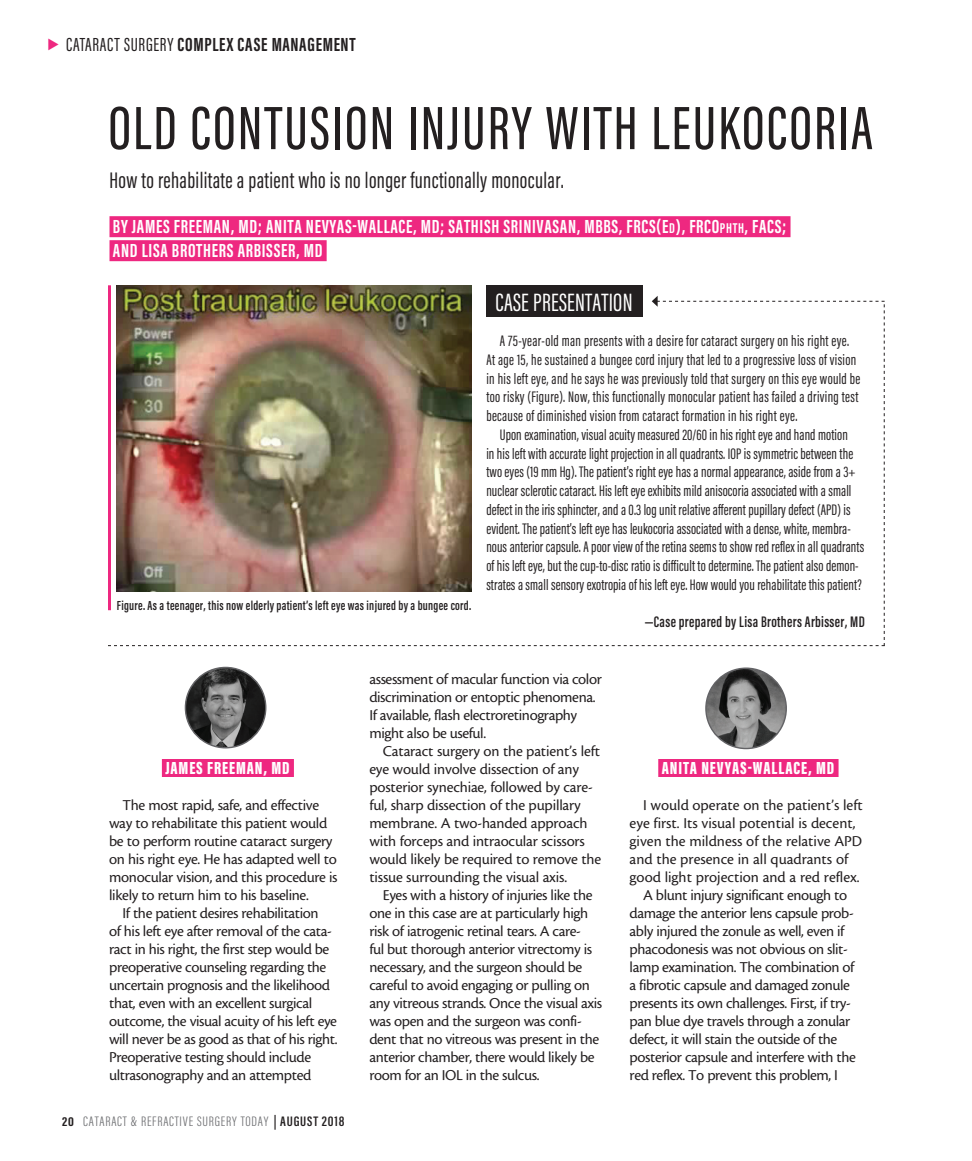
<style>
.page{position:relative;width:972px;height:1161px;background:#fff}
.page>*{position:absolute;margin:0;border:0;box-sizing:border-box;transform-origin:0 0}
.headline{font:500 63px "Acumin Pro Extra Cond";letter-spacing:.035em;color:#231f20}
.sidebar_h1{font:25.95px "Acumin Pro Extra Cond";letter-spacing:.01em;color:#fff}
.deck{font:23.25px "Acumin Pro Extra Cond";letter-spacing:.015em;color:#231f20}
.author{font:700 19.5px/24px "Acumin Pro Extra Cond";letter-spacing:.035em;color:#fff}
.t1{font:700 19.5px "Acumin Pro Extra Cond";letter-spacing:.035em;color:#231f20}
.subhead{font:900 18px "Acumin Pro Extra Cond";letter-spacing:.05em;color:#fff}
.body{font:15.75px/18px "Cronos MM 408 10";letter-spacing:-.025em;color:#231f20}
.sidebar_body{font:15.75px/18.8px "Acumin Pro Extra Cond";letter-spacing:.005em;color:#231f20}
.body-2{font:15.75px/18px "Cronos MM 408 10";color:#231f20}
.sidebar_author{font:600 15.75px "Acumin Pro Extra Cond";letter-spacing:.02em;color:#231f20}
.t2{font:300 14.1px "Acumin Pro Extra Cond";letter-spacing:.05em;color:#6c6d70;scale:1.11 1}
.t3{font:600 13.5px "Acumin Pro Extra Cond";letter-spacing:.02em;color:#231f20}
.s1{font-weight:400}
.s2{font-size:14.7px}
.s3{font-style:inherit}
.s4{font-weight:700;font-size:13.35px;color:#231f20}
.s5{font-weight:600;color:#231f20}
</style>
<div class="page">
<div style="left:110px;top:216px;width:681px;height:21px;background:#ee2880"></div>
<div style="left:110px;top:240px;width:217px;height:21px;background:#ee2880"></div>
<img style="left:116px;top:285px;width:356px;height:11px">
<hr style="left:108px;top:285px;width:3px;height:325px;background:#ee2880">
<div style="left:486px;top:285px;width:156px;height:32px;background:#231f20"></div>
<img style="left:108px;top:296px;width:777px;height:350px">
<div style="left:162px;top:759px;width:132px;height:18px;background:#ee2880"></div>
<img style="left:185px;top:667px;width:81px;height:81px;border-radius:40px">
<div style="left:185px;top:667px;width:81px;height:82px;border:1px solid #636366;border-radius:50%"></div>
<div style="left:658px;top:759px;width:181px;height:18px;background:#ee2880"></div>
<img style="left:706px;top:668px;width:80px;height:81px;border-radius:40px">
<div style="left:705px;top:668px;width:82px;height:81px;border:1px solid #636366;border-radius:50%"></div>
<p class="t1" style="left:66px;top:32px;width:291px"><span class="s1">CATARACT SURGERY</span> COMPLEX CASE MANAGEMENT</p>
<p class="headline" style="left:108px;top:90px;width:766px">OLD CONTUSION INJURY WITH LEUKOCORIA</p>
<p class="deck" style="left:110px;top:167px;width:456px">How to rehabilitate a patient who is no longer functionally monocular.</p>
<p class="author" style="left:113px;top:214px;width:675px">BY JAMES FREEMAN, MD; ANITA NEVYAS-WALLACE, MD; SATHISH SRINIVASAN, MBBS, FRCS(E<span class="s2">d</span><span class="s3">)</span>, FRCO<span class="s2">phth</span>, FACS;<br>AND LISA BROTHERS ARBISSER, MD</p>
<p class="t3" style="left:117px;top:597px;width:356px">Figure. As a teenager, this now elderly patient’s left eye was injured by a bungee cord.</p>
<p class="sidebar_h1" style="left:496px;top:286px;width:139px">CASE PRESENTATION</p>
<p class="sidebar_body" style="left:486px;top:331px;width:376px;text-indent:14px">A 75-year-old man presents with a desire for cataract surgery on his right eye.<br>At age 15, he sustained a bungee cord injury that led to a progressive loss of vision in his left eye, and he says he was previously told that surgery on this eye would be too risky (Figure). Now, this functionally monocular patient has failed a driving test because of diminished vision from cataract formation in his right eye.</p>
<p class="sidebar_body" style="left:486px;top:425px;width:379px;text-indent:14px">Upon examination, visual acuity measured 20/60 in his right eye and hand motion<br>in his left with accurate light projection in all quadrants. IOP is symmetric between the two eyes (19 mm Hg). The patient’s right eye has a normal appearance, aside from a 3+ nuclear sclerotic cataract. His left eye exhibits mild anisocoria associated with a small defect in the iris sphincter, and a 0.3 log unit relative afferent pupillary defect (APD) is evident. The patient’s left eye has leukocoria associated with a dense, white, membra&shy;nous anterior capsule. A poor view of the retina seems to show red reflex in all quadrants of his left eye, but the cup-to-disc ratio is difficult to determine. The patient also demon&shy;strates a small sensory exotropia of his left eye. How would you rehabilitate this patient?</p>
<p class="sidebar_author" style="left:645px;top:612px;width:221px">—Case prepared by Lisa Brothers Arbisser, MD</p>
<p class="subhead" style="left:165px;top:757px;width:126px">JAMES FREEMAN, MD</p>
<p class="body" style="left:109px;top:796px;width:230px;text-indent:14px">The most rapid, safe, and effective way to rehabilitate this patient would be to perform routine cataract surgery on his right eye. He has adapted well to monocular vision, and this procedure is likely to return him to his baseline.</p>
<p class="body" style="left:109px;top:904px;width:230px;text-indent:14px">If the patient desires rehabilitation<br>of his left eye after removal of the cata&shy;ract in his right, the first step would be preoperative counseling regarding the uncertain prognosis and the likelihood that, even with an excellent surgical outcome, the visual acuity of his left eye will never be as good as that of his right.<br>Preoperative testing should include ultrasonography and an attempted</p>
<p class="t2" style="left:62px;top:1113px;width:256px"><span class="s4">20</span> CATARACT &amp; REFRACTIVE SURGERY TODAY <span class="s5">| AUGUST 2018</span></p>
<p class="body" style="left:369px;top:670px;width:234px">assessment of macular function via color discrimination or entoptic phenomena.<br>If available, flash electroretinography might also be useful.</p>
<p class="body" style="left:369px;top:742px;width:233px;text-indent:14px">Cataract surgery on the patient’s left eye would involve dissection of any posterior synechiae, followed by care&shy;ful, sharp dissection of the pupillary membrane. A two-handed approach with forceps and intraocular scissors would likely be required to remove the tissue surrounding the visual axis.</p>
<p class="body" style="left:369px;top:886px;width:234px;text-indent:14px">Eyes with a history of injuries like the one in this case are at particularly high risk of iatrogenic retinal tears. A care-<br>ful but thorough anterior vitrectomy is necessary, and the surgeon should be careful to avoid engaging or pulling on any vitreous strands. Once the visual axis was open and the surgeon was confi&shy;dent that no vitreous was present in the anterior chamber, there would likely be room for an IOL in the sulcus.</p>
<p class="subhead" style="left:662px;top:757px;width:174px">ANITA NEVYAS-WALLACE, MD</p>
<p class="body-2" style="left:630px;top:796px;width:235px;text-indent:14px">I would operate on the patient’s left eye first. Its visual potential is decent, given the mildness of the relative APD and the presence in all quadrants of good light projection and a red reflex.</p>
<p class="body" style="left:630px;top:886px;width:228px;text-indent:14px">A blunt injury significant enough to damage the anterior lens capsule prob&shy;ably injured the zonule as well, even if phacodonesis was not obvious on slit&shy;lamp examination. The combination of a fibrotic capsule and damaged zonule presents its own challenges. First, if try&shy;pan blue dye travels through a zonular defect, it will stain the outside of the posterior capsule and interfere with the red reflex. To prevent this problem, I</p>
</div>
